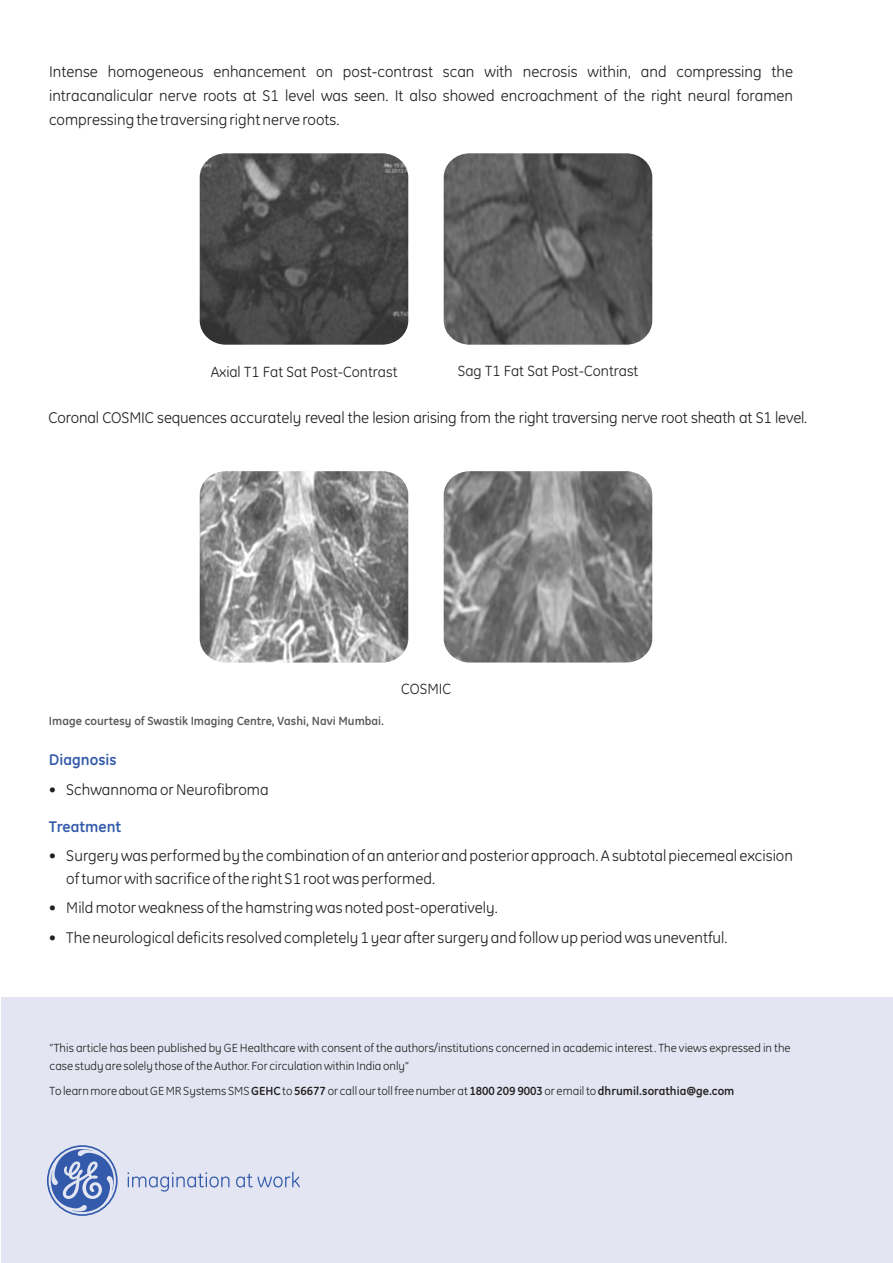
<style>
.page{position:relative;width:893px;height:1263px;background:#fff}
.page>*{position:absolute;margin:0;border:0;box-sizing:border-box;transform-origin:0 0}
.t1{font:15.75px/24px "GE Inspira";color:#231f20;text-align:justify}
.t2{font:700 15.75px "GE Inspira";color:#345bab}
.t3{font:15px "GE Inspira";color:#231f20}
.t4{font:12px/18.3px "GE Inspira";color:#231f20}
.t5{font:700 12px "GE Inspira";color:#58595b}
.s1{font-weight:700}
</style>
<div class="page">
<img style="left:200px;top:153px;width:208px;height:192px;border-radius:25px">
<img style="left:444px;top:153px;width:208px;height:192px;border-radius:25px">
<img style="left:200px;top:471px;width:208px;height:191px;border-radius:25px">
<img style="left:444px;top:471px;width:208px;height:191px;border-radius:25px">
<div style="left:1px;top:998px;width:891px;height:265px;background:#e3e6f2"></div>
<svg style="left:127px;top:1172px;width:102px;height:20px"></svg>
<svg style="left:236px;top:1172px;width:64px;height:15px"></svg>
<svg style="left:47px;top:1145px;width:71px;height:71px"></svg>
<p class="t1" style="left:49px;top:61px;width:746px">Intense homogeneous enhancement on post-contrast scan with necrosis within, and compressing the intracanalicular nerve roots at S1 level was seen. It also showed encroachment of the right neural foramen compressing the traversing right nerve roots.</p>
<p class="t3" style="left:211px;top:366px;width:188px">Axial T1 Fat Sat Post-Contrast</p>
<p class="t3" style="left:458px;top:365px;width:182px">Sag T1 Fat Sat Post-Contrast</p>
<p class="t1" style="left:49px;top:407px;width:760px">Coronal COSMIC sequences accurately reveal the lesion arising from the right traversing nerve root sheath at S1 level.</p>
<p class="t5" style="left:49px;top:716px;width:337px">Image courtesy of Swastik Imaging Centre, Vashi, Navi Mumbai.</p>
<p class="t2" style="left:49px;top:753px;width:69px">Diagnosis</p>
<p class="t1" style="left:49px;top:778px;width:221px">• Schwannoma or Neurofibroma</p>
<p class="t2" style="left:49px;top:820px;width:74px">Treatment</p>
<p class="t3" style="left:401px;top:682px;width:51px">COSMIC</p>
<p class="t1" style="left:66px;top:845px;width:728px;line-height:23px;text-indent:-17px">• Surgery was performed by the combination of an anterior and posterior approach. A subtotal piecemeal excision of tumor with sacrifice of the right S1 root was performed.</p>
<p class="t1" style="left:49px;top:897px;width:451px">• Mild motor weakness of the hamstring was noted post-operatively.</p>
<p class="t1" style="left:49px;top:927px;width:680px">• The neurological deficits resolved completely 1 year after surgery and follow up period was uneventful.</p>
<p class="t4" style="left:50px;top:1039px;width:743px">“This article has been published by GE Healthcare with consent of the authors/institutions concerned in academic interest. The views expressed in the case study are solely those of the Author. For circulation within India only”</p>
<p class="t4" style="left:50px;top:1083px;width:686px">To learn more about GE MR Systems SMS <span class="s1">GEHC</span>to <span class="s1">56677</span> or call our toll free number at <span class="s1">1800 209 9003</span> or email to <span class="s1">dhrumil.sorathia@ge.com</span></p>
</div>
